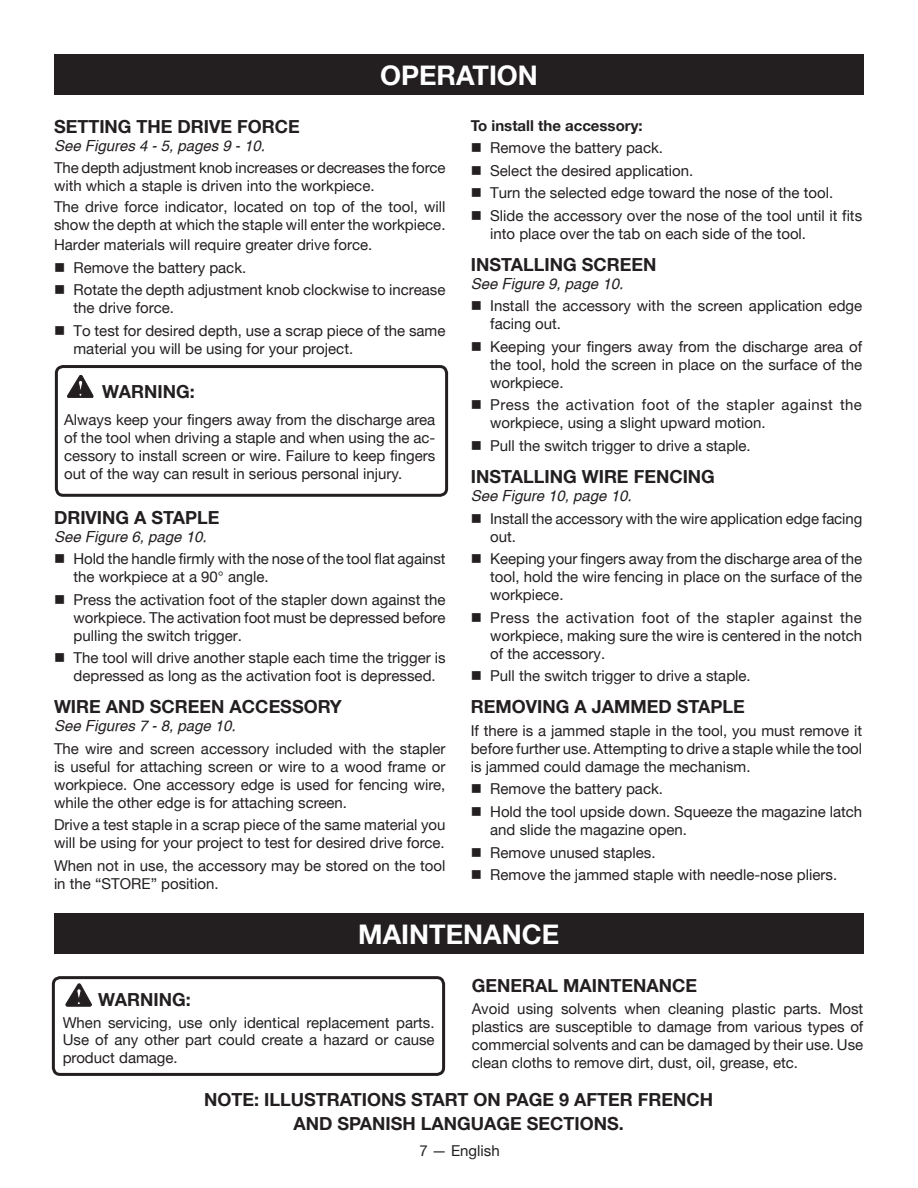
<style>
.page{position:relative;width:918px;height:1188px;background:#fff}
.page>*{position:absolute;margin:0;border:0;box-sizing:border-box;transform-origin:0 0}
.HEADING{font:700 27px "Helvetica Neue";color:#fff}
.Heading_2{font:700 18px "Helvetica Neue";color:#231f20}
.Heading_1{font:700 18px/24px "Helvetica Neue";color:#231f20;text-align:center}
.Heading_2_w_no_space{font:700 18px "Helvetica Neue";color:#231f20}
.Warning{font:700 18px "Helvetica Neue";color:#231f20}
.bullets{font:15px/18px "Helvetica Neue";color:#231f20}
.Body_text{font:15px/18px "Helvetica Neue";color:#231f20;text-align:justify}
.Warning_text{font:15px/18px "Helvetica Neue";color:#231f20;text-align:justify}
.Warning_Text{font:15px/16.5px "Helvetica Neue";color:#231f20}
.See_figure{font:italic 15px "Helvetica";color:#231f20}
.bullets-2{font:15px/18px "Helvetica Neue";letter-spacing:.03em;color:#231f20}
.Body_text-2{font:700 15px "Helvetica Neue";color:#231f20}
</style>
<div class="page">
<div style="left:55px;top:365px;width:393px;height:132px;border:3px solid #231f20;border-radius:7px"></div>
<svg style="left:68px;top:375px;width:25px;height:23px"></svg>
<div style="left:54px;top:54px;width:810px;height:40px;background:#231f20"></div>
<div style="left:54px;top:914px;width:810px;height:40px;background:#231f20"></div>
<svg style="left:66px;top:984px;width:25px;height:22px"></svg>
<div style="left:52px;top:976px;width:393px;height:100px;border:3px solid #231f20;border-radius:7px"></div>
<p class="HEADING" style="left:380px;top:58px;width:159px">OPERATION</p>
<p class="Heading_2_w_no_space" style="left:54px;top:115px;width:247px">SETTING THE DRIVE FORCE</p>
<p class="See_figure" style="left:54px;top:137px;width:212px">See Figures 4 - 5, pages 9 - 10.</p>
<p class="bullets" style="left:54px;top:159px;width:393px">The depth adjustment knob increases or decreases the force with which a staple is driven into the workpiece.</p>
<p class="bullets" style="left:54px;top:197px;width:393px">The drive force indicator, located on top of the tool, will show the depth at which the staple will enter the workpiece.</p>
<p class="bullets" style="left:54px;top:236px;width:320px">Harder materials will require greater drive force.</p>
<p class="bullets" style="left:54px;top:258px;width:194px">■ Remove the battery pack.</p>
<p class="bullets" style="left:74px;top:281px;width:373px;text-indent:-20px">■ Rotate the depth adjustment knob clockwise to increase the drive force.</p>
<p class="bullets" style="left:74px;top:321px;width:374px;text-indent:-20px">■ To test for desired depth, use a scrap piece of the same material you will be using for your project.</p>
<p class="Warning" style="left:102px;top:380px;width:94px">WARNING:</p>
<p class="Warning_text" style="left:64px;top:410px;width:373px">Always keep your fingers away from the discharge area of the tool when driving a staple and when using the ac&shy;cessory to install screen or wire. Failure to keep fingers out of the way can result in serious personal injury.</p>
<p class="Heading_2_w_no_space" style="left:54px;top:506px;width:167px">DRIVING A STAPLE</p>
<p class="See_figure" style="left:54px;top:528px;width:154px">See Figure 6, page 10.</p>
<p class="bullets" style="left:74px;top:550px;width:374px;text-indent:-20px">■ Hold the handle firmly with the nose of the tool flat against the workpiece at a 90° angle.</p>
<p class="bullets" style="left:74px;top:590px;width:374px;text-align:justify;text-indent:-20px">■ Press the activation foot of the stapler down against the workpiece. The activation foot must be depressed before pulling the switch trigger.</p>
<p class="bullets" style="left:74px;top:649px;width:374px;text-indent:-20px">■ The tool will drive another staple each time the trigger is depressed as long as the activation foot is depressed.</p>
<p class="Heading_2" style="left:54px;top:696px;width:289px">WIRE AND SCREEN ACCESSORY</p>
<p class="See_figure" style="left:54px;top:718px;width:183px">See Figures 7 - 8, page 10.</p>
<p class="Body_text" style="left:54px;top:739px;width:393px">The wire and screen accessory included with the stapler is useful for attaching screen or wire to a wood frame or workpiece. One accessory edge is used for fencing wire, while the other edge is for attaching screen.</p>
<p class="Body_text" style="left:54px;top:816px;width:393px">Drive a test staple in a scrap piece of the same material you will be using for your project to test for desired drive force.</p>
<p class="Body_text" style="left:54px;top:856px;width:393px">When not in use, the accessory may be stored on the tool in the “STORE” position.</p>
<p class="Body_text-2" style="left:471px;top:116px;width:173px">To install the accessory:</p>
<p class="bullets" style="left:471px;top:138px;width:194px">■ Remove the battery pack.</p>
<p class="bullets" style="left:471px;top:161px;width:224px">■ Select the desired application.</p>
<p class="bullets" style="left:471px;top:184px;width:364px">■ Turn the selected edge toward the nose of the tool.</p>
<p class="bullets" style="left:490px;top:206px;width:373px;text-indent:-20px">■ Slide the accessory over the nose of the tool until it fits into place over the tab on each side of the tool.</p>
<p class="Heading_2" style="left:471px;top:253px;width:187px">INSTALLING SCREEN</p>
<p class="See_figure" style="left:471px;top:275px;width:154px">See Figure 9, page 10.</p>
<p class="bullets" style="left:490px;top:297px;width:374px;text-indent:-20px">■ Install the accessory with the screen application edge facing out.</p>
<p class="bullets" style="left:490px;top:337px;width:374px;text-align:justify;text-indent:-20px">■ Keeping your fingers away from the discharge area of the tool, hold the screen in place on the surface of the workpiece.</p>
<p class="bullets-2" style="left:490px;top:396px;width:373px;text-indent:-20px">■ Press the activation foot of the stapler against the workpiece, using a slight upward motion.</p>
<p class="bullets" style="left:471px;top:436px;width:282px">■ Pull the switch trigger to drive a staple.</p>
<p class="Heading_2" style="left:471px;top:466px;width:246px">INSTALLING WIRE FENCING</p>
<p class="See_figure" style="left:471px;top:487px;width:162px">See Figure 10, page 10.</p>
<p class="bullets" style="left:490px;top:509px;width:374px;text-indent:-20px">■ Install the accessory with the wire application edge facing out.</p>
<p class="bullets" style="left:490px;top:550px;width:374px;text-align:justify;text-indent:-20px">■ Keeping your fingers away from the discharge area of the tool, hold the wire fencing in place on the surface of the workpiece.</p>
<p class="bullets" style="left:490px;top:608px;width:374px;text-align:justify;text-indent:-20px">■ Press the activation foot of the stapler against the workpiece, making sure the wire is centered in the notch of the accessory.</p>
<p class="bullets" style="left:471px;top:667px;width:282px">■ Pull the switch trigger to drive a staple.</p>
<p class="Heading_2" style="left:471px;top:696px;width:275px">REMOVING A JAMMED STAPLE</p>
<p class="Body_text" style="left:471px;top:721px;width:393px">If there is a jammed staple in the tool, you must remove it before further use. Attempting to drive a staple while the tool is jammed could damage the mechanism.</p>
<p class="bullets" style="left:471px;top:780px;width:194px">■ Remove the battery pack.</p>
<p class="bullets" style="left:490px;top:802px;width:373px;text-indent:-20px">■ Hold the tool upside down. Squeeze the magazine latch and slide the magazine open.</p>
<p class="bullets" style="left:471px;top:843px;width:186px">■ Remove unused staples.</p>
<p class="bullets" style="left:471px;top:866px;width:368px">■ Remove the jammed staple with needle-nose pliers.</p>
<p class="HEADING" style="left:358px;top:918px;width:202px">MAINTENANCE</p>
<p class="Heading_2" style="left:472px;top:974px;width:227px">GENERAL MAINTENANCE</p>
<p class="Body_text" style="left:472px;top:1000px;width:393px">Avoid using solvents when cleaning plastic parts. Most plastics are susceptible to damage from various types of commercial solvents and can be damaged by their use. Use clean cloths to remove dirt, dust, oil, grease, etc.</p>
<p class="Warning" style="left:98px;top:989px;width:94px">WARNING:</p>
<p class="Warning_Text" style="left:63px;top:1014px;width:373px">When servicing, use only identical replacement parts.<br>Use of any other part could create a hazard or cause</p>
<p class="Warning_Text" style="left:63px;top:1049px;width:117px">product damage.</p>
<p class="Heading_1" style="left:204px;top:1087px;width:510px">NOTE: ILLUSTRATIONS START ON PAGE 9 AFTER FRENCH<br>AND SPANISH LANGUAGE SECTIONS.</p>
<p class="Body_text" style="left:419px;top:1141px;width:82px">7 — English</p>
</div>
